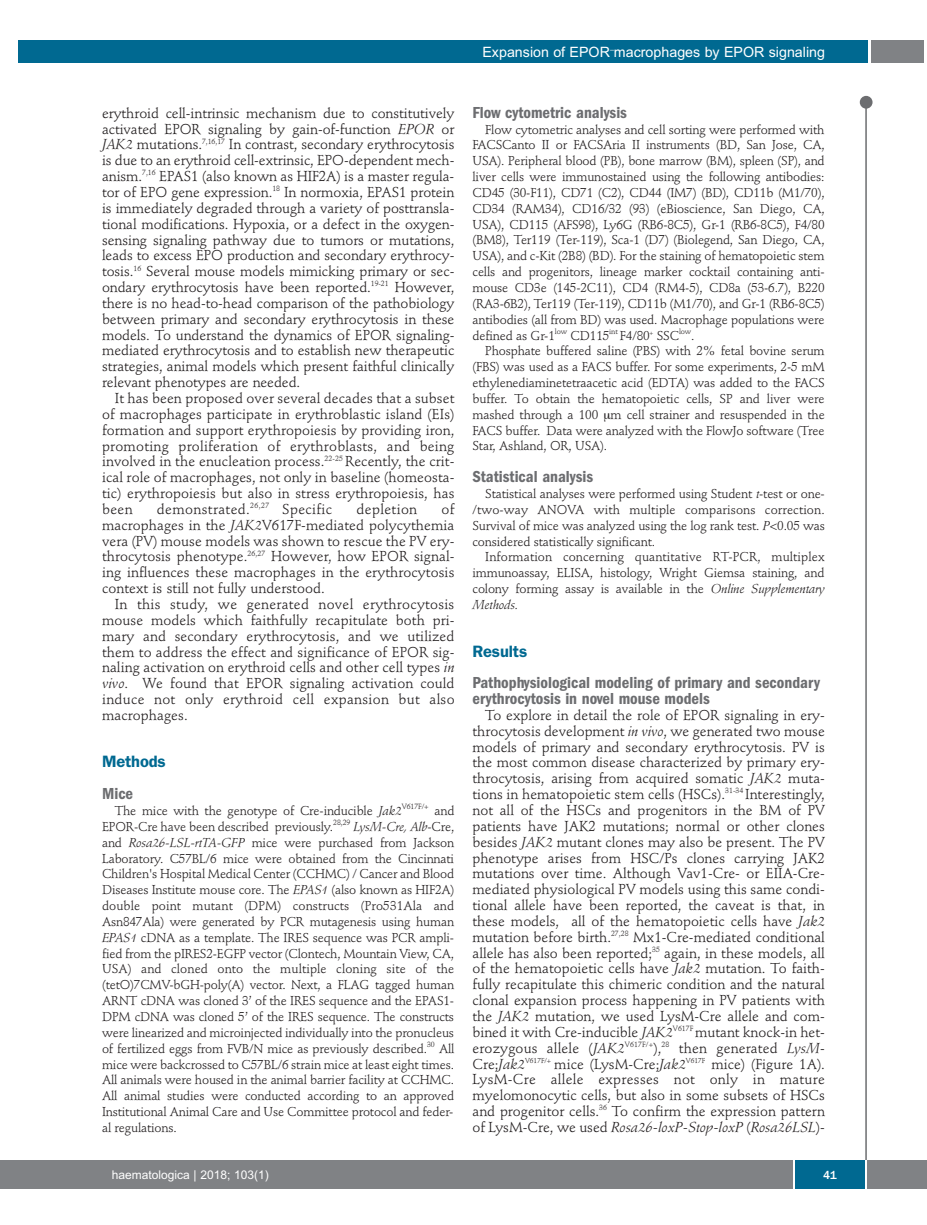
<style>
.page{position:relative;width:927px;height:1225px;background:#fff}
.page>*{position:absolute;margin:0;border:0;box-sizing:border-box;transform-origin:0 0}
.t1{font:600 condensed 16.5px/15.9px "Franklin Gothic";color:#6c6d70}
.t2{font:600 16.5px "Franklin Gothic";letter-spacing:-.01em;color:#006991}
.t3{font:14.25px/15.9px "Stempel Schneidler";letter-spacing:.005em;color:#231f20;text-align:justify}
.t4{font:14.25px "Arial";color:#fff}
.t5{font:14.25px "Stempel Schneidler";letter-spacing:.025em;color:#231f20}
.t6{font:12.75px/15.9px "Stempel Schneidler";letter-spacing:-.015em;color:#231f20;text-align:justify}
.t7{font:12px "Arial";color:#fff}
.t8{font:500 12px "Franklin Gothic";color:#fff}
.s1{font-style:italic}
</style>
<div class="page">
<div style="left:860px;top:96px;width:12px;height:13px;background:#6c6d70;border-radius:50%"></div>
<hr style="left:865px;top:98px;width:2px;height:1062px;background:#6c6d70">
<div style="left:871px;top:40px;width:52px;height:22px;background:#808285"></div>
<div style="left:18px;top:40px;width:849px;height:22px;background:#006991"></div>
<div style="left:17px;top:1160px;width:910px;height:28px;background:#808285"></div>
<div style="left:795px;top:1160px;width:70px;height:28px;background:#006991"></div>
<hr style="left:793px;top:1160px;width:2px;height:28px;background:#fff">
<hr style="left:865px;top:1160px;width:2px;height:28px;background:#fff">
<div style="left:0;top:1160px;width:17px;height:28px;background:#808285"></div>
<p class="t4" style="left:482px;top:44px;width:344px">Expansion of EPOR<sup>–</sup>macrophages by EPOR signaling</p>
<p class="t3" style="left:102px;top:106px;width:354px">erythroid cell-intrinsic mechanism due to constitutively activated EPOR signaling by gain-of-function <span class="s1">EPOR</span> or <span class="s1">JAK2</span> mutations.<sup>7,16,17</sup> In contrast, secondary erythrocytosis is due to an erythroid cell-extrinsic, EPO-dependent mech&shy;anism.<sup>7,16</sup> EPAS1 (also known as HIF2A) is a master regula&shy;tor of EPO gene expression.<sup>18</sup> In normoxia, EPAS1 protein is immediately degraded through a variety of posttransla&shy;tional modifications. Hypoxia, or a defect in the oxygen&shy;sensing signaling pathway due to tumors or mutations, leads to excess EPO production and secondary erythrocy&shy;tosis.<sup>16</sup> Several mouse models mimicking primary or sec&shy;ondary erythrocytosis have been reported.<sup>19-21</sup> However, there is no head-to-head comparison of the pathobiology between primary and secondary erythrocytosis in these models. To understand the dynamics of EPOR signaling&shy;mediated erythrocytosis and to establish new therapeutic strategies, animal models which present faithful clinically relevant phenotypes are needed.</p>
<p class="t3" style="left:102px;top:391px;width:354px;text-indent:13px">It has been proposed over several decades that a subset of macrophages participate in erythroblastic island (EIs) formation and support erythropoiesis by providing iron, promoting proliferation of erythroblasts, and being involved in the enucleation process.<sup>22-25</sup> Recently, the crit&shy;ical role of macrophages, not only in baseline (homeosta&shy;tic) erythropoiesis but also in stress erythropoiesis, has been</p>
<p class="t5" style="left:157px;top:503px;width:177px">demonstrated.<sup>26,27</sup> Specific</p>
<p class="t5" style="left:357px;top:503px;width:62px">depletion</p>
<p class="t3" style="left:102px;top:502px;width:354px;text-indent:339px">of macrophages in the <span class="s1">JAK2</span>V617F-mediated polycythemia vera (PV) mouse models was shown to rescue the PV ery&shy;throcytosis phenotype.<sup>26,27</sup> However, how EPOR signal&shy;ing influences these macrophages in the erythrocytosis context is still not fully understood.</p>
<p class="t3" style="left:102px;top:597px;width:354px;text-indent:13px">In this study, we generated novel erythrocytosis mouse models which faithfully recapitulate both pri&shy;mary and secondary erythrocytosis, and we utilized them to address the effect and significance of EPOR sig&shy;naling activation on erythroid cells and other cell types <span class="s1">in vivo</span>. We found that EPOR signaling activation could induce not only erythroid cell expansion but also macrophages.</p>
<p class="t2" style="left:102px;top:756px;width:65px">Methods</p>
<p class="t1" style="left:102px;top:787px;width:33px">Mice</p>
<p class="t6" style="left:102px;top:804px;width:354px;text-indent:13px">The mice with the genotype of Cre-inducible <span class="s1">Jak2</span><sup>V617F/+</sup> and EPOR-Cre have been described previously.<sup>28,29</sup> <span class="s1">LysM-Cre, Alb</span>-Cre, and <span class="s1">Rosa26-LSL-rtTA-GFP</span> mice were purchased from Jackson Laboratory. C57BL/6 mice were obtained from the Cincinnati Children's Hospital Medical Center (CCHMC) / Cancer and Blood Diseases Institute mouse core. The <span class="s1">EPAS1</span> (also known as HIF2A) double point mutant (DPM) constructs (Pro531Ala and Asn847Ala) were generated by PCR mutagenesis using human <span class="s1">EPAS1</span> cDNA as a template. The IRES sequence was PCR ampli&shy;fied from the pIRES2-EGFP vector (Clontech, Mountain View, CA, USA) and cloned onto the multiple cloning site of the (tetO)7CMV-bGH-poly(A) vector. Next, a FLAG tagged human ARNT cDNA was cloned 3’ of the IRES sequence and the EPAS1- DPM cDNA was cloned 5’ of the IRES sequence. The constructs were linearized and microinjected individually into the pronucleus of fertilized eggs from FVB/N mice as previously described.<sup>30</sup> All mice were backcrossed to C57BL/6 strain mice at least eight times.<br>All animals were housed in the animal barrier facility at CCHMC.<br>All animal studies were conducted according to an approved Institutional Animal Care and Use Committee protocol and feder&shy;al regulations.</p>
<p class="t1" style="left:472px;top:106px;width:156px">Flow cytometric analysis</p>
<p class="t6" style="left:472px;top:122px;width:354px;text-indent:13px">Flow cytometric analyses and cell sorting were performed with FACSCanto II or FACSAria II instruments (BD, San Jose, CA, USA). Peripheral blood (PB), bone marrow (BM), spleen (SP), and liver cells were immunostained using the following antibodies:<br>CD45 (30-F11), CD71 (C2), CD44 (IM7) (BD), CD11b (M1/70), CD34 (RAM34), CD16/32 (93) (eBioscience, San Diego, CA, USA), CD115 (AFS98), Ly6G (RB6-8C5), Gr-1 (RB6-8C5), F4/80 (BM8), Ter119 (Ter-119), Sca-1 (D7) (Biolegend, San Diego, CA, USA), and c-Kit (2B8) (BD). For the staining of hematopoietic stem cells and progenitors, lineage marker cocktail containing anti&shy;mouse CD3e (145-2C11), CD4 (RM4-5), CD8a (53-6.7), B220 (RA3-6B2), Ter119 (Ter-119), CD11b (M1/70), and Gr-1 (RB6-8C5) antibodies (all from BD) was used. Macrophage populations were defined as Gr-1<sup>low</sup> CD115<sup>int</sup> F4/80<sup>+</sup> SSC<sup>low</sup>.</p>
<p class="t6" style="left:472px;top:344px;width:354px;text-indent:13px">Phosphate buffered saline (PBS) with 2% fetal bovine serum (FBS) was used as a FACS buffer. For some experiments, 2-5 mM ethylenediaminetetraacetic acid (EDTA) was added to the FACS buffer. To obtain the hematopoietic cells, SP and liver were mashed through a 100 m cell strainer and resuspended in the FACS buffer. Data were analyzed with the FlowJo software (Tree Star, Ashland, OR, USA).</p>
<p class="t1" style="left:472px;top:470px;width:122px">Statistical analysis</p>
<p class="t6" style="left:472px;top:487px;width:354px;text-indent:13px">Statistical analyses were performed using Student <span class="s1">t</span>-test or one-/two-way ANOVA with multiple comparisons correction.<br>Survival of mice was analyzed using the log rank test. <span class="s1">P</span>&lt;0.05 was considered statistically significant.</p>
<p class="t6" style="left:472px;top:550px;width:354px;text-indent:13px">Information concerning quantitative RT-PCR, multiplex immunoassay, ELISA, histology, Wright Giemsa staining, and colony forming assay is available in the <span class="s1">Online Supplementary Methods.</span></p>
<p class="t2" style="left:472px;top:645px;width:56px">Results</p>
<p class="t1" style="left:472px;top:676px;width:349px">Pathophysiological modeling of primary and secondary erythrocytosis in novel mouse models</p>
<p class="t3" style="left:472px;top:708px;width:354px;text-indent:13px">To explore in detail the role of EPOR signaling in ery&shy;throcytosis development <span class="s1">in vivo</span>, we generated two mouse models of primary and secondary erythrocytosis. PV is the most common disease characterized by primary ery&shy;throcytosis, arising from acquired somatic <span class="s1">JAK2</span> muta&shy;tions in hematopoietic stem cells (HSCs).<sup>31-34</sup> Interestingly, not all of the HSCs and progenitors in the BM of PV patients have JAK2 mutations; normal or other clones besides <span class="s1">JAK2</span> mutant clones may also be present. The PV phenotype arises from HSC/Ps clones carrying JAK2 mutations over time. Although Vav1-Cre- or EIIA-Cre&shy;mediated physiological PV models using this same condi&shy;tional allele have been reported, the caveat is that, in these models, all of the hematopoietic cells have <span class="s1">Jak2 </span>mutation before birth.<sup>27,28</sup> Mx1-Cre-mediated conditional allele has also been reported;<sup>35</sup> again, in these models, all of the hematopoietic cells have <span class="s1">Jak2</span> mutation. To faith&shy;fully recapitulate this chimeric condition and the natural clonal expansion process happening in PV patients with the <span class="s1">JAK2</span> mutation, we used LysM-Cre allele and com&shy;bined it with Cre-inducible <span class="s1">JAK2</span><sup>V617F</sup> mutant knock-in het&shy;erozygous allele (<span class="s1">JAK2</span><sup>V617F/+</sup>),<sup>28</sup> then generated <span class="s1">LysM</span>-Cre;<span class="s1">Jak2</span><sup>V617F/+</sup> mice (LysM-Cre;<span class="s1">Jak2</span><sup>V617F</sup> mice) (Figure 1A).<br>LysM-Cre allele expresses not only in mature myelomonocytic cells, but also in some subsets of HSCs and progenitor cells.<sup>36</sup> To confirm the expression pattern of LysM-Cre, we used <span class="s1">Rosa26-loxP-Stop-loxP</span> (<span class="s1">Rosa26LSL</span>)-</p>
<p class="t7" style="left:112px;top:1167px;width:158px">haematologica | 2018; 103(1)</p>
<p class="t8" style="left:823px;top:1167px;width:15px">41</p>
</div>
